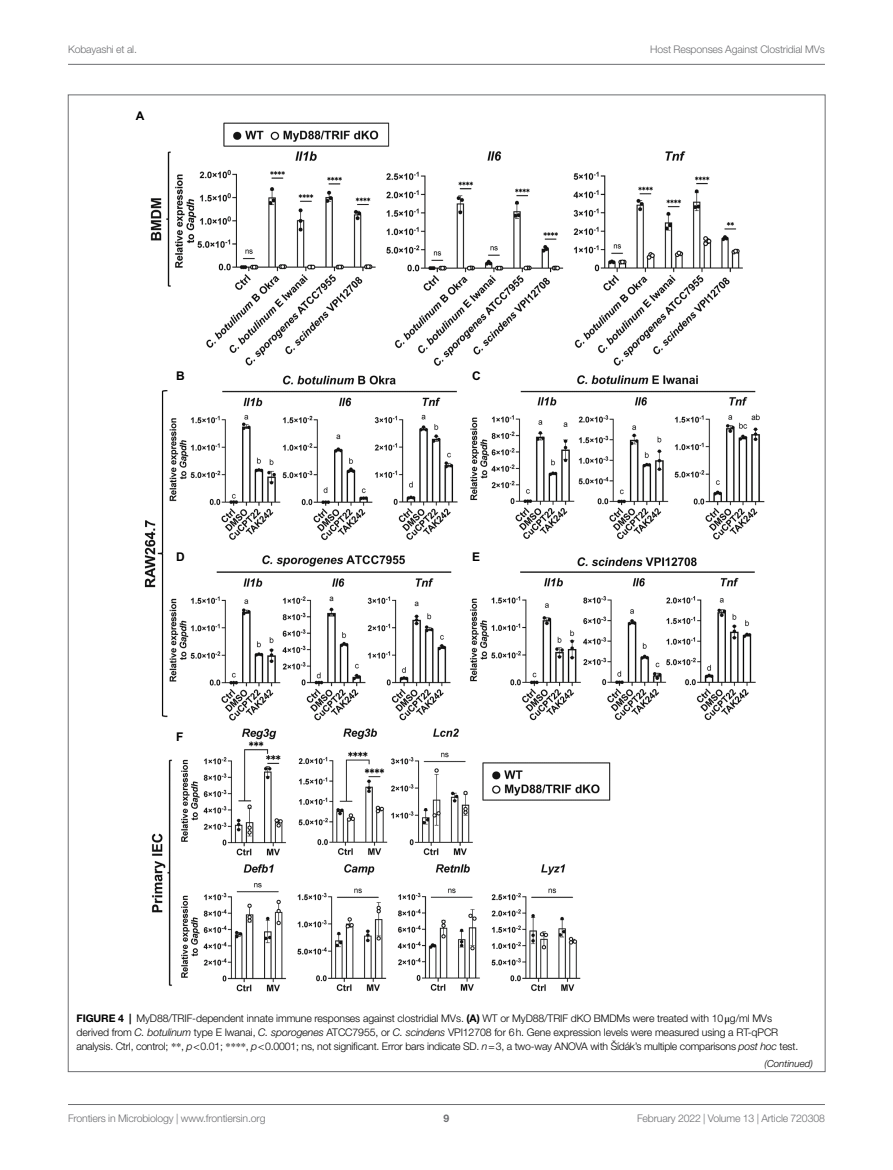
<style>
.page{position:relative;width:893px;height:1170px;background:#fff}
.page>*{position:absolute;margin:0;border:0;box-sizing:border-box;transform-origin:0 0}
.t1{font:700 12px "Arial";color:#000}
.FIG_LEG{font:300 10.5px/14.2px "Helvetica Neue LT Std";letter-spacing:-.01em;color:#000}
.t2{font:300 10.5px "Helvetica Neue LT Std";letter-spacing:-.015em;color:#6d6e71}
.t3{font:700 10.5px "Helvetica Neue LT Std";color:#6d6e71}
.TFN_Continued{font:italic 300 9.75px "Helvetica Neue LT Std";color:#000}
.s1{font-weight:700}
.s2{font-family:"STIX General";font-weight:400}
.s3{font-style:italic}
</style>
<div class="page">
<hr style="left:68px;top:64px;width:757px;height:1px;background:#6d6e71">
<hr style="left:68px;top:1104px;width:757px;height:1px;background:#6d6e71">
<img style="left:144px;top:122px;width:621px;height:870px">
<p class="t2" style="left:68px;top:42px;width:70px">Kobayashi et al.</p>
<p class="t2" style="left:650px;top:42px;width:176px">Host Responses Against Clostridial MVs</p>
<p class="t1" style="left:136px;top:107px;width:10px">A</p>
<p class="t1" style="left:176px;top:367px;width:10px">B</p>
<p class="t1" style="left:472px;top:367px;width:10px">C</p>
<p class="t1" style="left:176px;top:548px;width:10px">D</p>
<p class="t1" style="left:176px;top:728px;width:9px">F</p>
<p class="t1" style="left:472px;top:548px;width:10px">E</p>
<p class="FIG_LEG" style="left:77px;top:1010px;width:723px"><span class="s1">FIGURE 4 |</span> MyD88/TRIF-dependent innate immune responses against clostridial MVs. <span class="s1">(A)</span> WT or MyD88/TRIF dKO BMDMs were treated with 10<span class="s2">μ</span>g/ml MVs derived from <span class="s3">C. botulinum</span> type E Iwanai, <span class="s3">C. sporogenes</span> ATCC7955, or <span class="s3">C. scindens</span> VPI12708 for 6h. Gene expression levels were measured using a RT-qPCR analysis. Ctrl, control; <span class="s2">**</span>, <span class="s3">p</span>&lt;0.01; <span class="s2">****</span>, <span class="s3">p</span>&lt;0.0001; ns, not significant. Error bars indicate SD. <span class="s3">n</span>=3, a two-way ANOVA with Šídák’s multiple comparisons <span class="s3">post hoc</span> test.</p>
<p class="TFN_Continued" style="left:764px;top:1057px;width:50px">(Continued)</p>
<p class="t2" style="left:68px;top:1111px;width:199px">Frontiers in Microbiology | www.frontiersin.org</p>
<p class="t3" style="left:444px;top:1111px;width:7px">9</p>
<p class="t2" style="left:637px;top:1111px;width:189px">February 2022 | Volume 13 | Article 720308</p>
</div>
